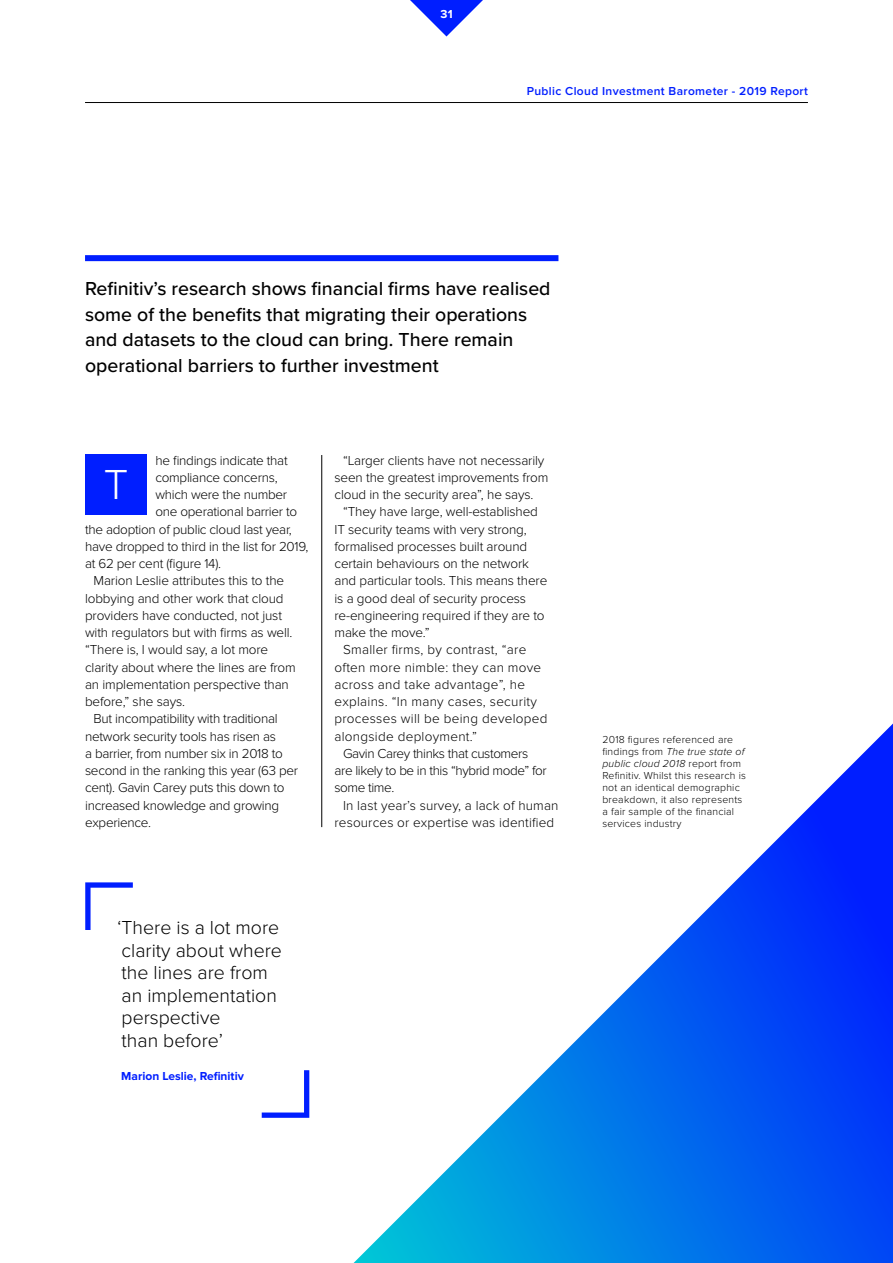
<style>
.page{position:relative;width:893px;height:1263px;background:#fff}
.page>*{position:absolute;margin:0;border:0;box-sizing:border-box;transform-origin:0 0}
.t1{font:300 43.5px "Proxima Nova";color:#fff}
.t2{font:500 19.5px/25.5px "Proxima Nova";color:#000}
.t3{font:300 19.5px/22.5px "Proxima Nova";color:#000}
.t4{font:300 13.5px/17.2px "Proxima Nova";letter-spacing:-.01em;color:#000}
.t5{font:300 13.5px "Proxima Nova";letter-spacing:.02em;color:#000}
.t6{font:300 13.5px "Proxima Nova";letter-spacing:-.03em;color:#000}
.t7{font:300 13.5px "Proxima Nova";letter-spacing:.01em;color:#000}
.t8{font:600 12px "Proxima Nova";letter-spacing:.03em;color:#001eff}
.t9{font:700 12px "Proxima Nova";color:#001eff}
.t10{font:700 12px "Proxima Nova";color:#fff}
.t11{font:300 10.5px/12px "Proxima Nova";letter-spacing:.02em;color:#000}
.s1{font-style:italic}
</style>
<div class="page">
<svg style="left:410px;top:0;width:73px;height:37px"></svg>
<hr style="left:85px;top:102px;width:723px;height:1px;background:#000">
<hr style="left:321px;top:455px;width:1px;height:372px;background:#000">
<div style="left:85px;top:255px;width:473px;height:6px;background:#001eff"></div>
<svg style="left:353px;top:723px;width:540px;height:540px"></svg>
<svg style="left:85px;top:882px;width:48px;height:48px"></svg>
<svg style="left:262px;top:1070px;width:47px;height:48px"></svg>
<div style="left:85px;top:454px;width:62px;height:61px;background:#001eff"></div>
<p class="t10" style="left:440px;top:7px;width:14px">31</p>
<p class="t8" style="left:527px;top:84px;width:283px">Public Cloud Investment Barometer - 2019 Report</p>
<h2 class="t2" style="left:85px;top:276px;width:467px">Refinitiv’s research shows financial firms have realised some of the benefits that migrating their operations and datasets to the cloud can bring. There remain operational barriers to further investment</h2>
<p class="t4" style="left:155px;top:452px;width:134px">he findings indicate that</p>
<p class="t4" style="left:155px;top:469px;width:124px">compliance concerns,</p>
<p class="t4" style="left:155px;top:486px;width:133px">which were the number</p>
<p class="t4" style="left:155px;top:503px;width:143px">one operational barrier to</p>
<p class="t4" style="left:85px;top:521px;width:208px">the adoption of public cloud last year,</p>
<p class="t4" style="left:85px;top:538px;width:225px">have dropped to third in the list for 2019,</p>
<p class="t4" style="left:85px;top:555px;width:138px">at 62 per cent (figure 14).</p>
<p class="t4" style="left:94px;top:572px;width:192px">Marion Leslie attributes this to the</p>
<p class="t4" style="left:85px;top:590px;width:200px">lobbying and other work that cloud</p>
<p class="t4" style="left:85px;top:607px;width:199px">providers have conducted, not just</p>
<p class="t4" style="left:85px;top:624px;width:209px">with regulators but with firms as well.</p>
<p class="t4" style="left:85px;top:641px;width:185px">“There is, I would say, a lot more</p>
<p class="t4" style="left:85px;top:659px;width:212px">clarity about where the lines are from</p>
<p class="t4" style="left:85px;top:676px;width:205px">an implementation perspective than</p>
<p class="t4" style="left:85px;top:693px;width:102px">before,” she says.</p>
<p class="t4" style="left:94px;top:710px;width:186px">But incompatibility with traditional</p>
<p class="t4" style="left:85px;top:728px;width:192px">network security tools has risen as</p>
<p class="t4" style="left:85px;top:745px;width:199px">a barrier, from number six in 2018 to</p>
<p class="t4" style="left:85px;top:762px;width:215px">second in the ranking this year (63 per</p>
<p class="t4" style="left:85px;top:779px;width:201px">cent). Gavin Carey puts this down to</p>
<p class="t4" style="left:85px;top:797px;width:196px">increased knowledge and growing</p>
<p class="t4" style="left:85px;top:814px;width:68px">experience.</p>
<h1 class="t1" style="left:104px;top:459px;width:26px">T</h1>
<p class="t4" style="left:334px;top:452px;width:215px;text-indent:9px">“Larger clients have not necessarily seen the greatest improvements from cloud in the security area”, he says.</p>
<p class="t4" style="left:343px;top:503px;width:196px">“They have large, well-established</p>
<p class="t4" style="left:334px;top:521px;width:194px">IT security teams with very strong,</p>
<p class="t4" style="left:334px;top:538px;width:194px">formalised processes built around</p>
<p class="t4" style="left:334px;top:555px;width:196px">certain behaviours on the network</p>
<p class="t4" style="left:334px;top:572px;width:214px">and particular tools. This means there</p>
<p class="t4" style="left:334px;top:590px;width:193px">is a good deal of security process</p>
<p class="t4" style="left:334px;top:607px;width:212px">re-engineering required if they are to</p>
<p class="t4" style="left:334px;top:624px;width:97px">make the move.”</p>
<p class="t5" style="left:343px;top:642px;width:185px">Smaller firms, by contrast, “are</p>
<p class="t5" style="left:334px;top:659px;width:208px">often more nimble: they can move</p>
<p class="t5" style="left:334px;top:677px;width:192px">across and take advantage”, he</p>
<p class="t5" style="left:334px;top:694px;width:204px">explains. “In many cases, security</p>
<p class="t5" style="left:334px;top:711px;width:214px">processes will be being developed</p>
<p class="t5" style="left:334px;top:728px;width:144px">alongside deployment.”</p>
<p class="t6" style="left:343px;top:746px;width:187px">Gavin Carey thinks that customers</p>
<p class="t6" style="left:334px;top:763px;width:214px">are likely to be in this “hybrid mode” for</p>
<p class="t6" style="left:334px;top:780px;width:61px">some time.</p>
<p class="t7" style="left:343px;top:797px;width:217px">In last year’s survey, a lack of human</p>
<p class="t7" style="left:334px;top:815px;width:221px">resources or expertise was identified</p>
<h2 class="t3" style="left:117px;top:917px;width:166px">‘There is a lot more clarity about where the lines are from an implementation perspective<br>than before’</h2>
<p class="t9" style="left:121px;top:1069px;width:124px">Marion Leslie, Refinitiv</p>
<p class="t11" style="left:602px;top:734px;width:145px">2018 figures referenced are findings from <span class="s1">The true state of public cloud 2018</span> report from<br>Refinitiv. Whilst this research is not an identical demographic breakdown, it also represents a fair sample of the financial services industry</p>
</div>
